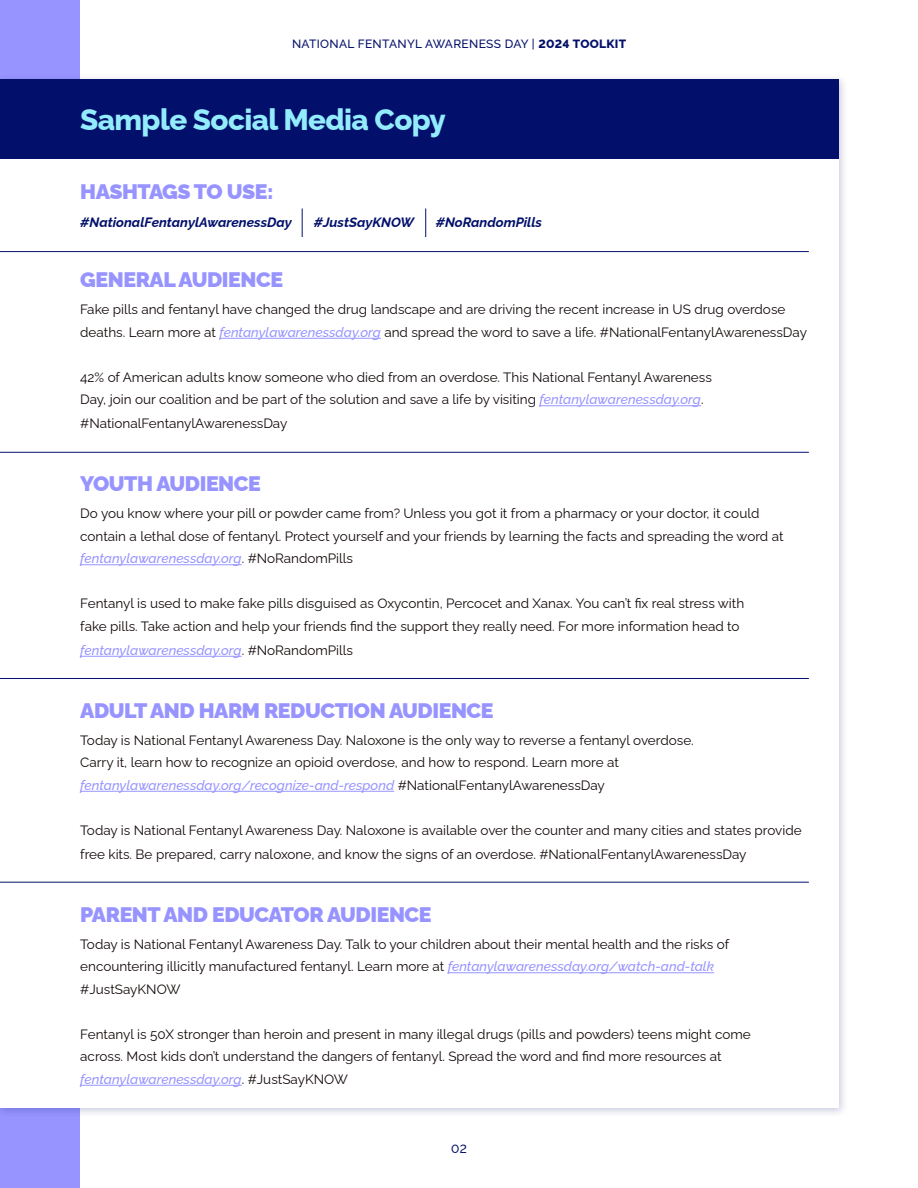
<style>
.page{position:relative;width:918px;height:1188px;background:#fff}
.page>*{position:absolute;margin:0;border:0;box-sizing:border-box;transform-origin:0 0}
.t1{font:800 29.7px "Raleway";letter-spacing:-.02em;color:#93ecfc}
.t2{font:900 21px "Raleway";letter-spacing:-.02em;color:#9794ff}
.t3{font:13.5px/22.5px "Raleway";color:#140909}
.t4{font:italic 700 13.5px "Raleway";color:#03106b}
.t5{font:italic 500 13.5px "Raleway";color:#9794ff}
.t6{font:500 12px "Raleway";letter-spacing:.025em;color:#03106b}
.s1{font-weight:800}
.s2{font-weight:500;font-style:italic;color:#9794ff}
.s3{font-weight:400;font-style:normal;color:#140909}
</style>
<div class="page">
<div style="left:0;top:0;width:80px;height:1188px;background:#9794ff"></div>
<div style="left:0;top:73px;width:848px;height:1045px;background:#050a70;opacity:.22"></div>
<div style="left:0;top:80px;width:838px;height:1028px;background:#fff"></div>
<div style="left:0;top:80px;width:838px;height:79px;background:#03106b"></div>
<hr style="left:0;top:251px;width:809px;height:1px;background:#03106b">
<hr style="left:0;top:452px;width:809px;height:1px;background:#03106b">
<hr style="left:0;top:678px;width:809px;height:1px;background:#03106b">
<hr style="left:0;top:882px;width:809px;height:1px;background:#03106b">
<hr style="left:219px;top:338px;width:162px;height:1px;background:#9794ff">
<hr style="left:540px;top:405px;width:161px;height:1px;background:#9794ff">
<hr style="left:80px;top:564px;width:162px;height:1px;background:#9794ff">
<hr style="left:80px;top:656px;width:162px;height:1px;background:#9794ff">
<hr style="left:80px;top:791px;width:314px;height:1px;background:#9794ff">
<hr style="left:448px;top:972px;width:266px;height:1px;background:#9794ff">
<hr style="left:80px;top:1085px;width:162px;height:1px;background:#9794ff">
<svg style="left:302px;top:208px;width:1px;height:29px"></svg>
<svg style="left:425px;top:208px;width:1px;height:29px"></svg>
<p class="t6" style="left:292px;top:34px;width:336px">NATIONAL FENTANYL AWARENESS DAY | <span class="s1">2024 TOOLKIT</span></p>
<h1 class="t1" style="left:80px;top:96px;width:367px">Sample Social Media Copy</h1>
<h2 class="t2" style="left:80px;top:175px;width:195px">HASHTAGS TO USE:</h2>
<p class="t4" style="left:80px;top:212px;width:213px">#NationalFentanylAwarenessDay</p>
<p class="t4" style="left:314px;top:212px;width:102px">#JustSayKNOW</p>
<p class="t4" style="left:436px;top:212px;width:108px">#NoRandomPills</p>
<h2 class="t2" style="left:80px;top:263px;width:204px">GENERAL AUDIENCE</h2>
<p class="t3" style="left:80px;top:297px;width:728px">Fake pills and fentanyl have changed the drug landscape and are driving the recent increase in US drug overdose deaths. Learn more at <span class="s2">fentanylawarenessday.org</span> and spread the word to save a life. #NationalFentanylAwarenessDay</p>
<p class="t3" style="left:80px;top:364px;width:633px">42% of American adults know someone who died from an overdose. This National Fentanyl Awareness<br>Day, join our coalition and be part of the solution and save a life by visiting <span class="s2">fentanylawarenessday.org</span>.</p>
<p class="t3" style="left:80px;top:411px;width:209px">#NationalFentanylAwarenessDay</p>
<h2 class="t2" style="left:80px;top:467px;width:182px">YOUTH AUDIENCE</h2>
<p class="t3" style="left:80px;top:501px;width:705px">Do you know where your pill or powder came from? Unless you got it from a pharmacy or your doctor, it could contain a lethal dose of fentanyl. Protect yourself and your friends by learning the facts and spreading the word at <span class="s2">fentanylawarenessday.org</span>. #NoRandomPills</p>
<p class="t3" style="left:80px;top:591px;width:665px">Fentanyl is used to make fake pills disguised as Oxycontin, Percocet and Xanax. You can’t fix real stress with fake pills. Take action and help your friends find the support they really need. For more information head to</p>
<p class="t5" style="left:80px;top:639px;width:274px">fentanylawarenessday.org<span class="s3">. #NoRandomPills</span></p>
<h2 class="t2" style="left:80px;top:694px;width:415px">ADULT AND HARM REDUCTION AUDIENCE</h2>
<p class="t3" style="left:80px;top:727px;width:615px">Today is National Fentanyl Awareness Day. Naloxone is the only way to reverse a fentanyl overdose.<br>Carry it, learn how to recognize an opioid overdose, and how to respond. Learn more at <span class="s2">fentanylawarenessday.org/recognize-and-respond</span> #NationalFentanylAwarenessDay</p>
<p class="t3" style="left:80px;top:817px;width:723px;line-height:24px">Today is National Fentanyl Awareness Day. Naloxone is available over the counter and many cities and states provide free kits. Be prepared, carry naloxone, and know the signs of an overdose. #NationalFentanylAwarenessDay</p>
<h2 class="t2" style="left:80px;top:898px;width:353px">PARENT AND EDUCATOR AUDIENCE</h2>
<p class="t3" style="left:80px;top:931px;width:651px">Today is National Fentanyl Awareness Day. Talk to your children about their mental health and the risks of encountering illicitly manufactured fentanyl. Learn more at <span class="s2">fentanylawarenessday.org/watch-and-talk </span>#JustSayKNOW</p>
<p class="t3" style="left:80px;top:1021px;width:672px">Fentanyl is 50X stronger than heroin and present in many illegal drugs (pills and powders) teens might come across. Most kids don’t understand the dangers of fentanyl. Spread the word and find more resources at <span class="s2">fentanylawarenessday.org</span>. #JustSayKNOW</p>
<p class="t6" style="left:451px;top:1139px;width:17px">02</p>
</div>
